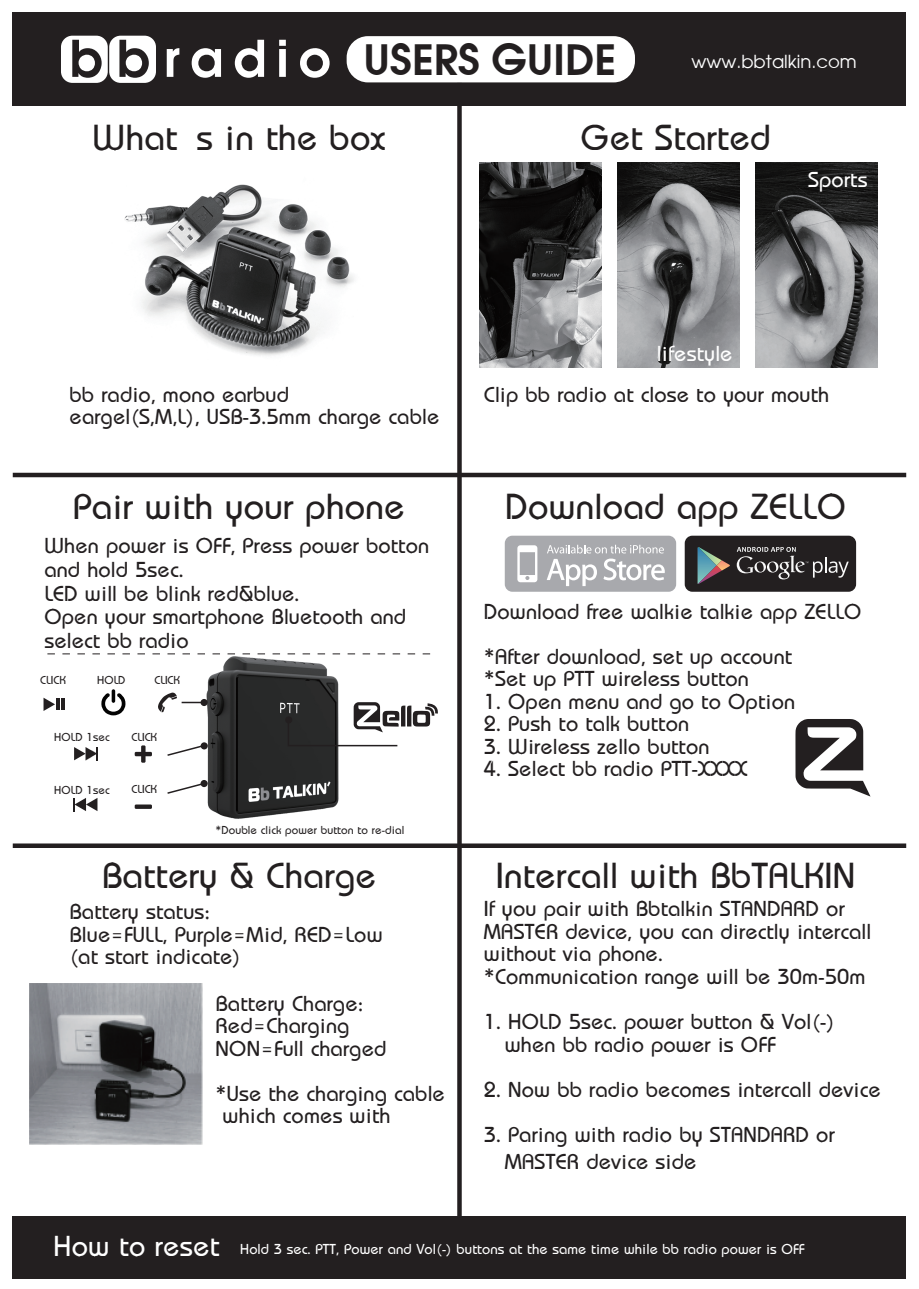
<style>
.page{position:relative;width:919px;height:1289px;background:#fff}
.page>*{position:absolute;margin:0;border:0;box-sizing:border-box;transform-origin:0 0}
.t1{font:600 41.85px "Avant Garde";color:#231f20}
.t2{font:37.65px "ft 4";color:#231f20}
.t3{font:30px "ft 4";color:#fff}
.t4{font:22.5px/22.5px "ft 4";color:#231f20}
.t5{font:22.5px "ft 4";color:#fff}
.t6{font:18px "Avant Garde";color:#fff}
.t7{font:15px "ft 4";color:#fff}
.t8{font:12px "ft 4";color:#231f20}
.s1{font-size:50.25px}
.s2{font-size:50.25px;color:#fff}
</style>
<div class="page">
<div style="left:13px;top:13px;width:893px;height:93px;background:#231f20"></div>
<div style="left:13px;top:1216px;width:893px;height:62px;background:#231f20"></div>
<div style="left:61px;top:36px;width:47px;height:47px;background:#fff;border-radius:11px"></div>
<div style="left:109px;top:36px;width:47px;height:47px;background:#fff;border-radius:11px"></div>
<div style="left:346px;top:36px;width:289px;height:46px;background:#fff;border-radius:21px"></div>
<div style="left:13px;top:843px;width:893px;height:5px;background:#231f20"></div>
<hr style="left:13px;top:473px;width:893px;height:4px;background:#231f20">
<svg style="left:457px;top:106px;width:4px;height:1110px;fill:#231f20"></svg>
<img style="left:124px;top:184px;width:230px;height:172px">
<img style="left:618px;top:163px;width:121px;height:204px">
<img style="left:479px;top:163px;width:122px;height:204px">
<img style="left:755px;top:163px;width:122px;height:204px">
<img style="left:192px;top:654px;width:161px;height:165px">
<svg style="left:47px;top:653px;width:384px;height:1px"></svg>
<svg style="left:287px;top:702px;width:151px;height:45px"></svg>
<div style="left:285px;top:716px;width:7px;height:7px;background:#231f20;border-radius:50%"></div>
<svg style="left:135px;top:804px;width:17px;height:4px"></svg>
<div style="left:135px;top:751px;width:17px;height:5px;background:#231f20"></div>
<svg style="left:141px;top:745px;width:4px;height:17px"></svg>
<svg style="left:101px;top:689px;width:25px;height:26px"></svg>
<svg style="left:74px;top:798px;width:23px;height:13px"></svg>
<svg style="left:74px;top:747px;width:24px;height:13px"></svg>
<svg style="left:158px;top:692px;width:19px;height:20px"></svg>
<svg style="left:44px;top:698px;width:15px;height:13px"></svg>
<hr style="left:61px;top:698px;width:4px;height:12px;background:#231f20">
<hr style="left:182px;top:701px;width:22px;height:2px;background:#231f20">
<div style="left:200px;top:699px;width:8px;height:7px;background:#231f20;border-radius:50%"></div>
<svg style="left:167px;top:743px;width:42px;height:14px"></svg>
<div style="left:201px;top:742px;width:7px;height:7px;background:#231f20;border-radius:50%"></div>
<svg style="left:167px;top:780px;width:42px;height:15px"></svg>
<div style="left:200px;top:780px;width:8px;height:7px;background:#231f20;border-radius:50%"></div>
<div style="left:504px;top:535px;width:172px;height:56px;background:#a8a9ad;border-radius:8px"></div>
<svg style="left:517px;top:545px;width:20px;height:37px"></svg>
<svg style="left:546px;top:544px;width:118px;height:42px"></svg>
<div style="left:684px;top:535px;width:172px;height:56px;background:#231f20;border-radius:8px"></div>
<img style="left:697px;top:547px;width:1px;height:37px">
<img style="left:698px;top:547px;width:23px;height:37px">
<img style="left:716px;top:560px;width:14px;height:10px">
<svg style="left:736px;top:547px;width:112px;height:32px"></svg>
<svg style="left:795px;top:719px;width:75px;height:77px"></svg>
<img style="left:30px;top:983px;width:172px;height:161px">
<h1 class="t1" style="left:70px;top:32px;width:548px"><span class="s1">b b</span> <span class="s2">r a d i o</span> USERS GUIDE</h1>
<p class="t6" style="left:691px;top:50px;width:167px">www.bbtalkin.com</p>
<h2 class="t2" style="left:93px;top:115px;width:294px">What s in the box</h2>
<h2 class="t2" style="left:580px;top:115px;width:192px">Get Started</h2>
<p class="t5" style="left:808px;top:166px;width:61px">Sports</p>
<p class="t5" style="left:657px;top:340px;width:77px">lifestyle</p>
<p class="t4" style="left:70px;top:382px;width:371px">bb radio, mono earbud<br>eargel(S,M,L), USB-3.5mm charge cable</p>
<p class="t4" style="left:484px;top:382px;width:347px">Clip bb radio at close to your mouth</p>
<h2 class="t2" style="left:73px;top:484px;width:333px">Pair with your phone</h2>
<h2 class="t2" style="left:505px;top:484px;width:342px">Download app ZELLO</h2>
<p class="t4" style="left:44px;top:533px;width:386px;line-height:23.7px">When power is OFF, Press power botton and hold 5sec.<br>LED will be blink red&amp;blue.<br>Open your smartphone Bluetooth and select bb radio</p>
<p class="t8" style="left:40px;top:672px;width:27px">CLICK</p>
<p class="t8" style="left:97px;top:672px;width:30px">HOLD</p>
<p class="t8" style="left:154px;top:672px;width:27px">CLICK</p>
<p class="t8" style="left:54px;top:729px;width:57px">HOLD 1sec</p>
<p class="t8" style="left:54px;top:782px;width:57px">HOLD 1sec</p>
<p class="t8" style="left:131px;top:729px;width:27px">CLICK</p>
<p class="t8" style="left:131px;top:782px;width:27px">CLICK</p>
<p class="t8" style="left:215px;top:822px;width:190px">*Double click power button to re-dial</p>
<h2 class="t2" style="left:102px;top:853px;width:276px">Battery &amp; Charge</h2>
<p class="t4" style="left:70px;top:900px;width:315px">Battery status:<br>Blue=FULL, Purple=Mid, RED=Low (at start indicate)</p>
<p class="t4" style="left:215px;top:991px;width:172px">Battery Charge:<br>Red=Charging<br>NON=Full charged</p>
<p class="t4" style="left:222px;top:1081px;width:224px;text-indent:-7px">*Use the charging cable which comes with</p>
<p class="t4" style="left:484px;top:588px;width:379px;line-height:45px">Download free walkie talkie app ZELLO *After download, set up account</p>
<p class="t4" style="left:484px;top:667px;width:267px">*Set up PTT wireless button</p>
<p class="t4" style="left:484px;top:689px;width:313px">1. Open menu and go to Option</p>
<p class="t4" style="left:484px;top:712px;width:207px">2. Push to talk button</p>
<p class="t4" style="left:484px;top:734px;width:227px">3. Wireless zello button</p>
<p class="t4" style="left:484px;top:757px;width:265px">4. Select bb radio PTT-XXXX</p>
<h2 class="t2" style="left:496px;top:853px;width:361px">Intercall with BbTALKIN</h2>
<p class="t4" style="left:484px;top:897px;width:389px">If you pair with Bbtalkin STANDARD or MASTER device, you can directly intercall without via phone.<br>*Communication range will be 30m-50m</p>
<p class="t4" style="left:504px;top:1009px;width:332px;text-indent:-21px">1. HOLD 5sec. power button &amp; Vol(-) when bb radio power is OFF</p>
<p class="t4" style="left:484px;top:1077px;width:398px">2. Now bb radio becomes intercall device</p>
<p class="t4" style="left:504px;top:1120px;width:331px;line-height:27px;text-indent:-21px">3. Paring with radio by STANDARD or<br>MASTER device side</p>
<h3 class="t3" style="left:53px;top:1227px;width:168px">How to reset</h3>
<p class="t7" style="left:240px;top:1240px;width:566px">Hold 3 sec. PTT, Power and Vol(-) buttons at the same time while bb radio power is OFF</p>
</div>
